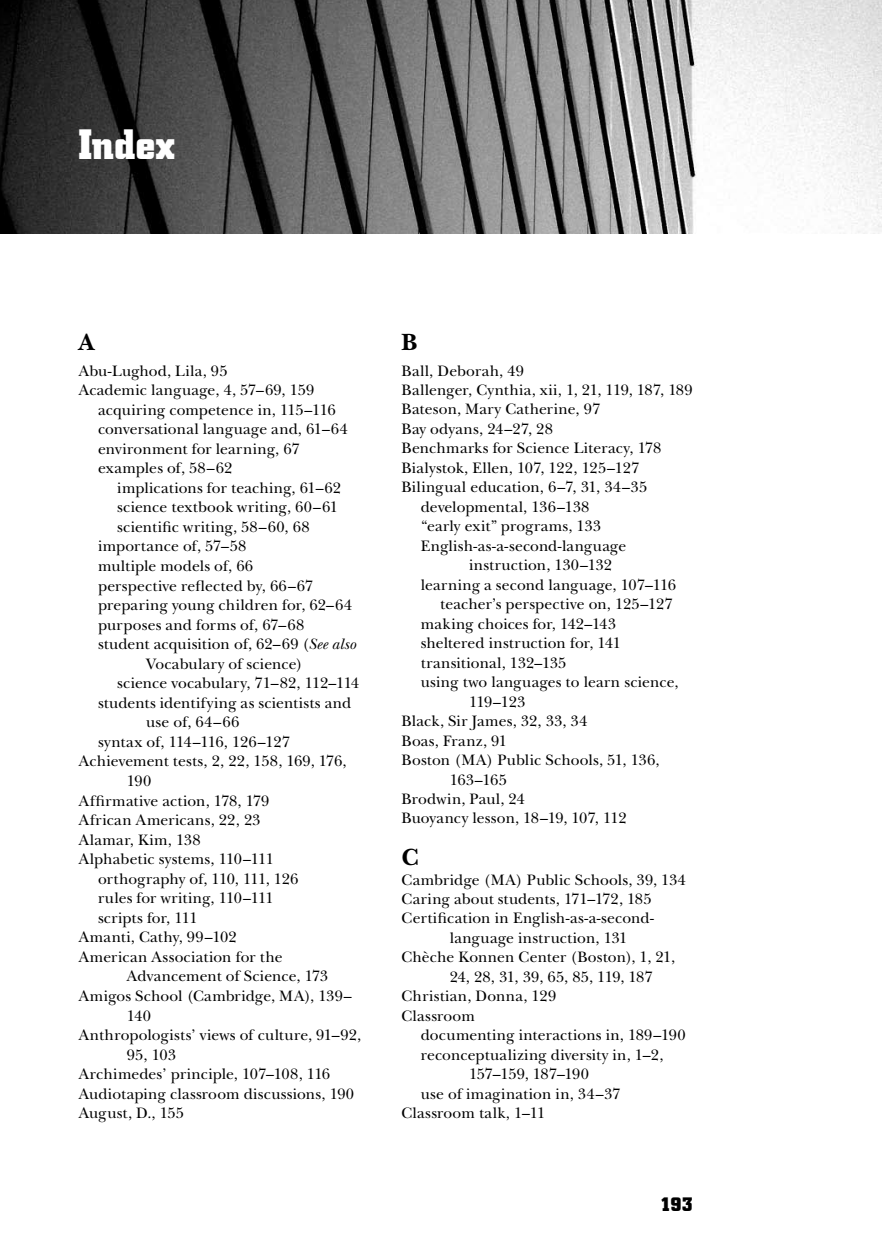
<style>
.page{position:relative;width:882px;height:1260px;background:#fff}
.page>*{position:absolute;margin:0;border:0;box-sizing:border-box;transform-origin:0 0}
.t1{font:700 42px "City";letter-spacing:.01em;color:#fff}
.t2{font:700 24.5px "New Baskerville";color:#000}
.t3{font:700 19.25px "City";color:#000}
.t4{font:15.75px "New Baskerville";letter-spacing:.01em;color:#000}
.t5{font:15.75px "New Baskerville";letter-spacing:-.015em;color:#000}
.t6{font:15.75px "New Baskerville";letter-spacing:-.02em;color:#000}
.s1{font-style:italic}
</style>
<div class="page">
<img style="left:0;top:0;width:882px;height:234px">
<h1 class="t1" style="left:79px;top:121px;width:97px">Index</h1>
<h2 class="t2" style="left:79px;top:328px;width:17px">A</h2>
<p class="t4" style="left:79px;top:361px;width:150px">Abu-Lughod, Lila, 95</p>
<p class="t4" style="left:79px;top:380px;width:237px">Academic language, 4, 57–69, 159</p>
<p class="t4" style="left:98px;top:400px;width:239px">acquiring competence in, 115–116</p>
<p class="t4" style="left:98px;top:420px;width:251px">conversational language and, 61–64</p>
<p class="t4" style="left:98px;top:439px;width:203px">environment for learning, 67</p>
<p class="t4" style="left:98px;top:459px;width:136px">examples of, 58–62</p>
<p class="t4" style="left:117px;top:478px;width:225px">implications for teaching, 61–62</p>
<p class="t4" style="left:117px;top:498px;width:222px">science textbook writing, 60–61</p>
<p class="t4" style="left:117px;top:517px;width:194px">scientific writing, 58–60, 68</p>
<p class="t4" style="left:98px;top:537px;width:150px">importance of, 57–58</p>
<p class="t4" style="left:98px;top:556px;width:157px">multiple models of, 66</p>
<p class="t4" style="left:98px;top:576px;width:217px">perspective reflected by, 66–67</p>
<p class="t4" style="left:98px;top:595px;width:256px">preparing young children for, 62–64</p>
<p class="t4" style="left:98px;top:615px;width:208px">purposes and forms of, 67–68</p>
<p class="t4" style="left:98px;top:634px;width:259px">student acquisition of, 62–69 (<span class="s1">See also</span></p>
<p class="t4" style="left:146px;top:654px;width:158px">Vocabulary of science)</p>
<p class="t4" style="left:117px;top:674px;width:243px">science vocabulary, 71–82, 112–114</p>
<p class="t4" style="left:98px;top:693px;width:255px">students identifying as scientists and</p>
<p class="t4" style="left:146px;top:713px;width:95px">use of, 64–66</p>
<p class="t4" style="left:98px;top:732px;width:194px">syntax of, 114–116, 126–127</p>
<p class="t4" style="left:79px;top:752px;width:269px">Achievement tests, 2, 22, 158, 169, 176,</p>
<p class="t4" style="left:127px;top:771px;width:26px">190</p>
<p class="t4" style="left:79px;top:791px;width:192px">Affirmative action, 178, 179</p>
<p class="t4" style="left:79px;top:810px;width:183px">African Americans, 22, 23</p>
<p class="t4" style="left:79px;top:830px;width:123px">Alamar, Kim, 138</p>
<p class="t4" style="left:79px;top:849px;width:197px">Alphabetic systems, 110–111</p>
<p class="t4" style="left:98px;top:869px;width:202px">orthography of, 110, 111, 126</p>
<p class="t4" style="left:98px;top:889px;width:177px">rules for writing, 110–111</p>
<p class="t4" style="left:98px;top:908px;width:101px">scripts for, 111</p>
<p class="t4" style="left:79px;top:928px;width:159px">Amanti, Cathy, 99–102</p>
<p class="t4" style="left:79px;top:947px;width:205px">American Association for the</p>
<p class="t4" style="left:127px;top:967px;width:203px">Advancement of Science, 173</p>
<p class="t4" style="left:79px;top:986px;width:274px">Amigos School (Cambridge, MA), 139–</p>
<p class="t4" style="left:127px;top:1006px;width:26px">140</p>
<p class="t4" style="left:79px;top:1025px;width:284px">Anthropologists’ views of culture, 91–92,</p>
<p class="t4" style="left:127px;top:1045px;width:51px">95, 103</p>
<p class="t4" style="left:79px;top:1064px;width:253px">Archimedes’ principle, 107–108, 116</p>
<p class="t4" style="left:79px;top:1084px;width:277px">Audiotaping classroom discussions, 190</p>
<p class="t4" style="left:79px;top:1104px;width:107px">August, D., 155</p>
<h2 class="t2" style="left:402px;top:328px;width:18px">B</h2>
<p class="t4" style="left:402px;top:361px;width:124px">Ball, Deborah, 49</p>
<p class="t4" style="left:402px;top:380px;width:293px">Ballenger, Cynthia, xii, 1, 21, 119, 187, 189</p>
<p class="t4" style="left:402px;top:400px;width:200px">Bateson, Mary Catherine, 97</p>
<p class="t4" style="left:402px;top:419px;width:153px">Bay odyans, 24–27, 28</p>
<p class="t4" style="left:402px;top:439px;width:261px">Benchmarks for Science Literacy, 178</p>
<p class="t4" style="left:402px;top:458px;width:239px">Bialystok, Ellen, 107, 122, 125–127</p>
<p class="t4" style="left:402px;top:478px;width:247px">Bilingual education, 6–7, 31, 34–35</p>
<p class="t4" style="left:421px;top:497px;width:170px">developmental, 136–138</p>
<p class="t4" style="left:421px;top:517px;width:182px">“early exit” programs, 133</p>
<p class="t4" style="left:421px;top:536px;width:207px">English-as-a-second-language</p>
<p class="t4" style="left:469px;top:556px;width:145px">instruction, 130–132</p>
<p class="t4" style="left:421px;top:575px;width:257px">learning a second language, 107–116</p>
<p class="t4" style="left:440px;top:595px;width:234px">teacher’s perspective on, 125–127</p>
<p class="t4" style="left:421px;top:614px;width:197px">making choices for, 142–143</p>
<p class="t4" style="left:421px;top:633px;width:202px">sheltered instruction for, 141</p>
<p class="t4" style="left:421px;top:653px;width:147px">transitional, 132–135</p>
<p class="t4" style="left:421px;top:672px;width:259px">using two languages to learn science,</p>
<p class="t4" style="left:469px;top:692px;width:58px">119–123</p>
<p class="t4" style="left:402px;top:711px;width:187px">Black, Sir James, 32, 33, 34</p>
<p class="t4" style="left:402px;top:731px;width:107px">Boas, Franz, 91</p>
<p class="t4" style="left:402px;top:750px;width:259px">Boston (MA) Public Schools, 51, 136,</p>
<p class="t4" style="left:450px;top:770px;width:59px">163–165</p>
<p class="t4" style="left:402px;top:789px;width:124px">Brodwin, Paul, 24</p>
<p class="t4" style="left:402px;top:809px;width:227px">Buoyancy lesson, 18–19, 107, 112</p>
<h2 class="t2" style="left:402px;top:843px;width:19px">C</h2>
<p class="t4" style="left:402px;top:870px;width:286px">Cambridge (MA) Public Schools, 39, 134</p>
<p class="t4" style="left:402px;top:889px;width:251px">Caring about students, 171–172, 185</p>
<p class="t4" style="left:402px;top:909px;width:254px">Certification in English-as-a-second-</p>
<p class="t4" style="left:450px;top:928px;width:179px">language instruction, 131</p>
<p class="t4" style="left:402px;top:948px;width:275px">Chèche Konnen Center (Boston), 1, 21,</p>
<p class="t5" style="left:450px;top:967px;width:204px">24, 28, 31, 39, 65, 85, 119, 187</p>
<p class="t4" style="left:402px;top:987px;width:156px">Christian, Donna, 129</p>
<p class="t4" style="left:402px;top:1006px;width:75px">Classroom</p>
<p class="t4" style="left:421px;top:1026px;width:266px">documenting interactions in, 189–190</p>
<p class="t4" style="left:421px;top:1045px;width:244px">reconceptualizing diversity in, 1–2,</p>
<p class="t6" style="left:469px;top:1065px;width:122px">157–159, 187–190</p>
<p class="t4" style="left:421px;top:1084px;width:201px">use of imagination in, 34–37</p>
<p class="t4" style="left:402px;top:1104px;width:145px">Classroom talk, 1–11</p>
<p class="t3" style="left:660px;top:1194px;width:34px">193</p>
</div>
